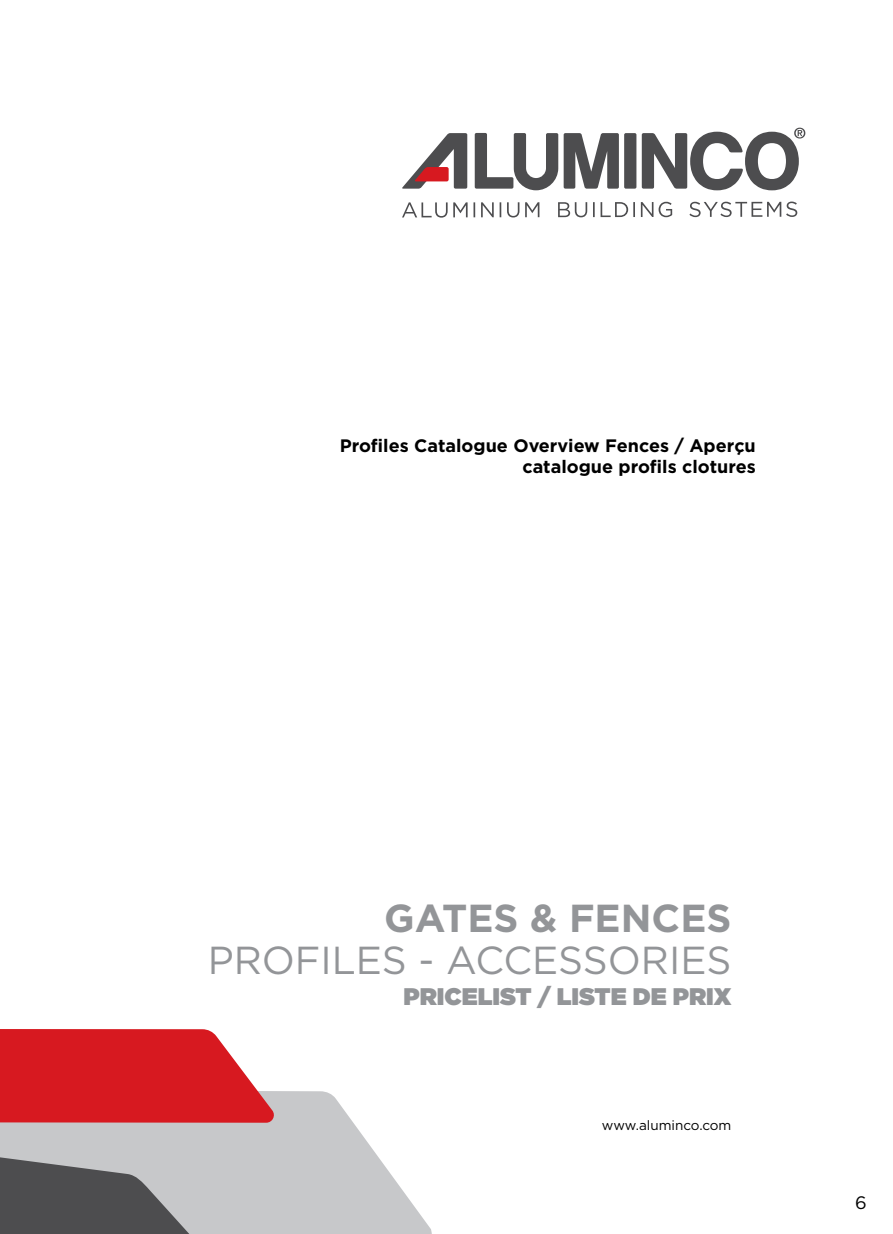
<style>
.page{position:relative;width:893px;height:1234px;background:#fff}
.page>*{position:absolute;margin:0;border:0;box-sizing:border-box;transform-origin:0 0}
.t1{font:39px "Gotham Greek";color:#939598}
.t2{font:700 39px "Gotham Greek";color:#939598}
.t3{font:900 24px "Gotham Greek";color:#939598}
.t4{font:700 18px/21.6px "Gotham Greek";color:#000;text-align:right}
.t5{font:18px "Gotham Greek";color:#000}
.t6{font:13.5px "Gotham Greek";color:#000}
</style>
<div class="page">
<div style="left:624px;top:133px;width:12px;height:56px;background:#4d4d4f;border-radius:2px"></div>
<svg style="left:564px;top:133px;width:55px;height:56px"></svg>
<svg style="left:642px;top:128px;width:163px;height:62px"></svg>
<svg style="left:475px;top:133px;width:83px;height:57px"></svg>
<svg style="left:402px;top:133px;width:65px;height:56px"></svg>
<svg style="left:402px;top:202px;width:73px;height:15px"></svg>
<svg style="left:481px;top:202px;width:13px;height:15px"></svg>
<svg style="left:500px;top:202px;width:1px;height:15px"></svg>
<svg style="left:507px;top:202px;width:12px;height:15px"></svg>
<svg style="left:525px;top:202px;width:14px;height:15px"></svg>
<svg style="left:558px;top:202px;width:29px;height:15px"></svg>
<svg style="left:593px;top:202px;width:2px;height:15px"></svg>
<svg style="left:601px;top:202px;width:34px;height:15px"></svg>
<svg style="left:641px;top:202px;width:12px;height:15px"></svg>
<svg style="left:659px;top:202px;width:13px;height:15px"></svg>
<svg style="left:689px;top:201px;width:108px;height:16px"></svg>
<svg style="left:0;top:1091px;width:432px;height:142px;fill:#c7c8ca"></svg>
<svg style="left:0;top:1138px;width:227px;height:95px"></svg>
<svg style="left:0;top:1029px;width:276px;height:93px"></svg>
<p class="t4" style="left:340px;top:434px;width:418px">Profiles Catalogue Overview Fences / Aperçu catalogue profils clotures</p>
<h1 class="t2" style="left:384px;top:895px;width:349px">GATES &amp; FENCES</h1>
<h1 class="t1" style="left:208px;top:938px;width:525px">PROFILES - ACCESSORIES</h1>
<h2 class="t3" style="left:403px;top:982px;width:329px">PRICELIST / LISTE DE PRIX</h2>
<p class="t6" style="left:602px;top:1117px;width:131px">www.aluminco.com</p>
<p class="t5" style="left:855px;top:1191px;width:13px">6</p>
</div>
